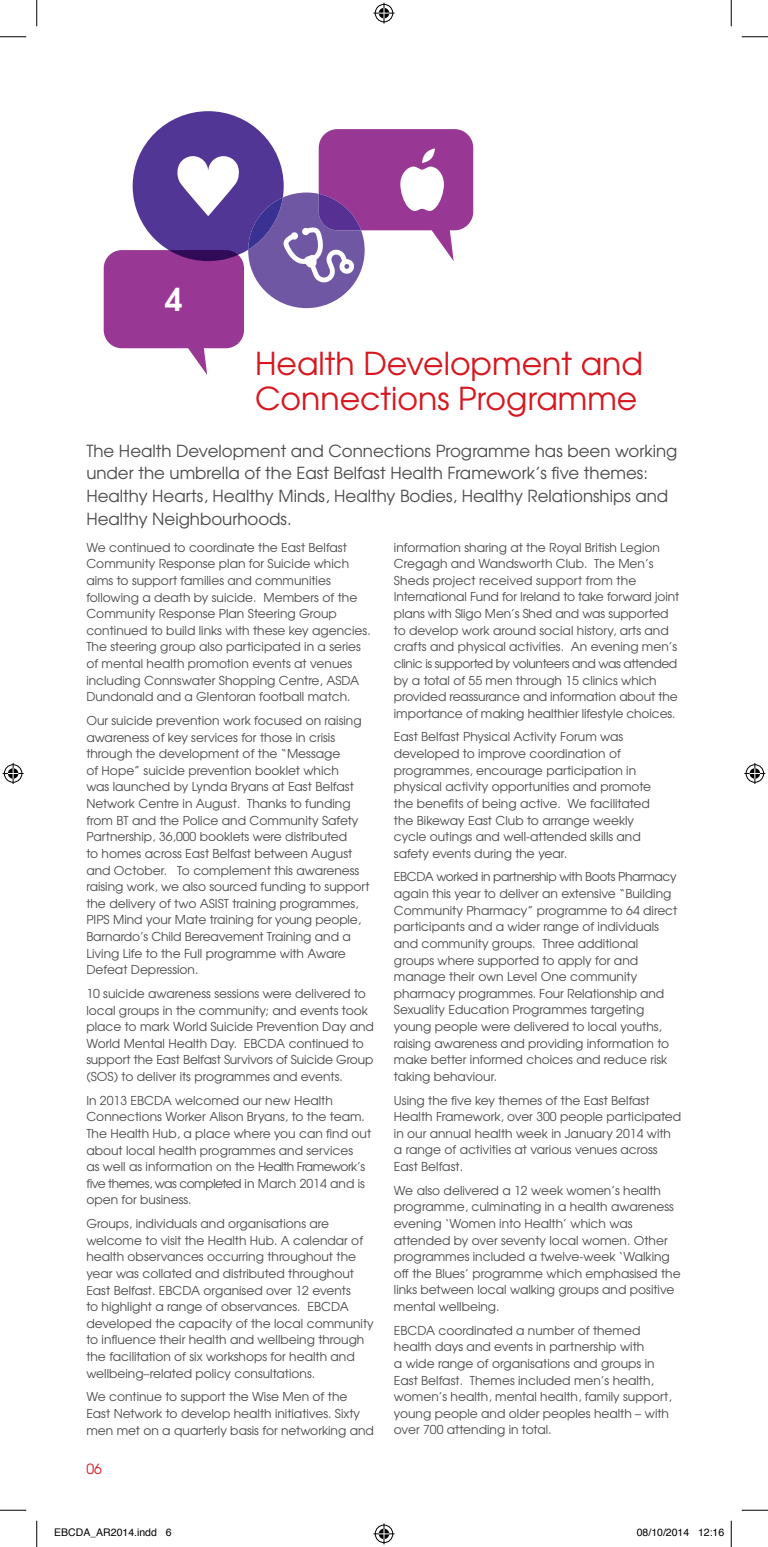
<style>
.page{position:relative;width:768px;height:1547px;background:#fff}
.page>*{position:absolute;margin:0;border:0;box-sizing:border-box;transform-origin:0 0}
.t1{font:31.5px/35px "Te X Gyre Adventor";color:#d7171f}
.t2{font:700 31.5px "Te X Gyre Adventor";color:#fff}
.t3{font:16.62px/22.8px "Te X Gyre Adventor";color:#4b4c4d}
.t4{font:14px "Te X Gyre Adventor";color:#d7171f}
.t5{font:12.25px/16.6px "Te X Gyre Adventor";color:#4b4c4d}
.t6{font:10.5px "Helvetica";color:#000}
</style>
<div class="page">
<svg style="left:104px;top:111px;width:369px;height:264px"></svg>
<svg style="left:0;top:36px;width:26px;height:1px"></svg>
<svg style="left:742px;top:36px;width:26px;height:1px"></svg>
<svg style="left:0;top:1510px;width:26px;height:1px"></svg>
<svg style="left:742px;top:1510px;width:26px;height:1px"></svg>
<svg style="left:36px;top:0;width:1px;height:26px"></svg>
<svg style="left:36px;top:1521px;width:1px;height:26px"></svg>
<svg style="left:731px;top:0;width:1px;height:26px"></svg>
<svg style="left:731px;top:1521px;width:1px;height:26px"></svg>
<svg style="left:373px;top:3px;width:21px;height:21px"></svg>
<svg style="left:373px;top:1523px;width:21px;height:21px"></svg>
<svg style="left:3px;top:763px;width:21px;height:21px"></svg>
<svg style="left:744px;top:763px;width:21px;height:21px"></svg>
<h1 class="t2" style="left:165px;top:272px;width:19px">4</h1>
<h1 class="t1" style="left:255px;top:344px;width:390px">Health Development and<br>Connections Programme</h1>
<p class="t3" style="left:86px;top:438px;width:593px">The Health Development and Connections Programme has been working under the umbrella of the East Belfast Health Framework’s five themes:<br>Healthy Hearts, Healthy Minds, Healthy Bodies, Healthy Relationships and Healthy Neighbourhoods.</p>
<p class="t5" style="left:86px;top:538px;width:286px">We continued to coordinate the East Belfast Community Response plan for Suicide which aims to support families and communities following a death by suicide. Members of the Community Response Plan Steering Group continued to build links with these key agencies.<br>The steering group also participated in a series of mental health promotion events at venues including Connswater Shopping Centre, ASDA Dundonald and a Glentoran football match.</p>
<p class="t5" style="left:86px;top:711px;width:285px">Our suicide prevention work focused on raising awareness of key services for those in crisis through the development of the “Message<br>of Hope” suicide prevention booklet which<br>was launched by Lynda Bryans at East Belfast Network Centre in August. Thanks to funding from BT and the Police and Community Safety Partnership, 36,000 booklets were distributed<br>to homes across East Belfast between August and October. To complement this awareness raising work, we also sourced funding to support the delivery of two ASIST training programmes, PIPS Mind your Mate training for young people, Barnardo’s Child Bereavement Training and a Living Life to the Full programme with Aware Defeat Depression.</p>
<p class="t5" style="left:86px;top:984px;width:289px">10 suicide awareness sessions were delivered to local groups in the community; and events took place to mark World Suicide Prevention Day and World Mental Health Day. EBCDA continued to support the East Belfast Survivors of Suicide Group (SOS) to deliver its programmes and events.</p>
<p class="t5" style="left:86px;top:1091px;width:286px">In 2013 EBCDA welcomed our new Health Connections Worker Alison Bryans, to the team.<br>The Health Hub, a place where you can find out about local health programmes and services<br>as well as information on the Health Framework’s five themes, was completed in March 2014 and is open for business.</p>
<p class="t5" style="left:86px;top:1214px;width:289px">Groups, individuals and organisations are welcome to visit the Health Hub. A calendar of health observances occurring throughout the year was collated and distributed throughout East Belfast. EBCDA organised over 12 events<br>to highlight a range of observances. EBCDA developed the capacity of the local community to influence their health and wellbeing through the facilitation of six workshops for health and wellbeing–related policy consultations.</p>
<p class="t5" style="left:86px;top:1388px;width:289px">We continue to support the Wise Men of the<br>East Network to develop health initiatives. Sixty men met on a quarterly basis for networking and</p>
<p class="t4" style="left:86px;top:1458px;width:17px">06</p>
<p class="t5" style="left:394px;top:538px;width:287px">information sharing at the Royal British Legion Cregagh and Wandsworth Club. The Men’s Sheds project received support from the International Fund for Ireland to take forward joint plans with Sligo Men’s Shed and was supported to develop work around social history, arts and crafts and physical activities. An evening men’s clinic is supported by volunteers and was attended by a total of 55 men through 15 clinics which provided reassurance and information about the importance of making healthier lifestyle choices.</p>
<p class="t5" style="left:394px;top:728px;width:259px">East Belfast Physical Activity Forum was developed to improve coordination of programmes, encourage participation in physical activity opportunities and promote the benefits of being active. We facilitated the Bikeway East Club to arrange weekly cycle outings and well-attended skills and safety events during the year.</p>
<p class="t5" style="left:394px;top:868px;width:285px">EBCDA worked in partnership with Boots Pharmacy again this year to deliver an extensive “Building Community Pharmacy” programme to 64 direct participants and a wider range of individuals and community groups. Three additional groups where supported to apply for and manage their own Level One community pharmacy programmes. Four Relationship and Sexuality Education Programmes targeting young people were delivered to local youths, raising awareness and providing information to make better informed choices and reduce risk taking behaviour.</p>
<p class="t5" style="left:394px;top:1091px;width:289px">Using the five key themes of the East Belfast Health Framework, over 300 people participated in our annual health week in January 2014 with a range of activities at various venues across East Belfast.</p>
<p class="t5" style="left:394px;top:1181px;width:288px">We also delivered a 12 week women’s health programme, culminating in a health awareness evening ‘Women into Health’ which was attended by over seventy local women. Other programmes included a twelve-week ‘Walking off the Blues’ programme which emphasised the links between local walking groups and positive mental wellbeing.</p>
<p class="t5" style="left:394px;top:1321px;width:279px">EBCDA coordinated a number of themed health days and events in partnership with<br>a wide range of organisations and groups in East Belfast. Themes included men’s health, women’s health, mental health, family support, young people and older peoples health – with over 700 attending in total.</p>
<p class="t6" style="left:54px;top:1525px;width:119px">EBCDA_AR2014.indd 6</p>
<p class="t6" style="left:637px;top:1525px;width:89px">08/10/2014 12:16</p>
</div>
